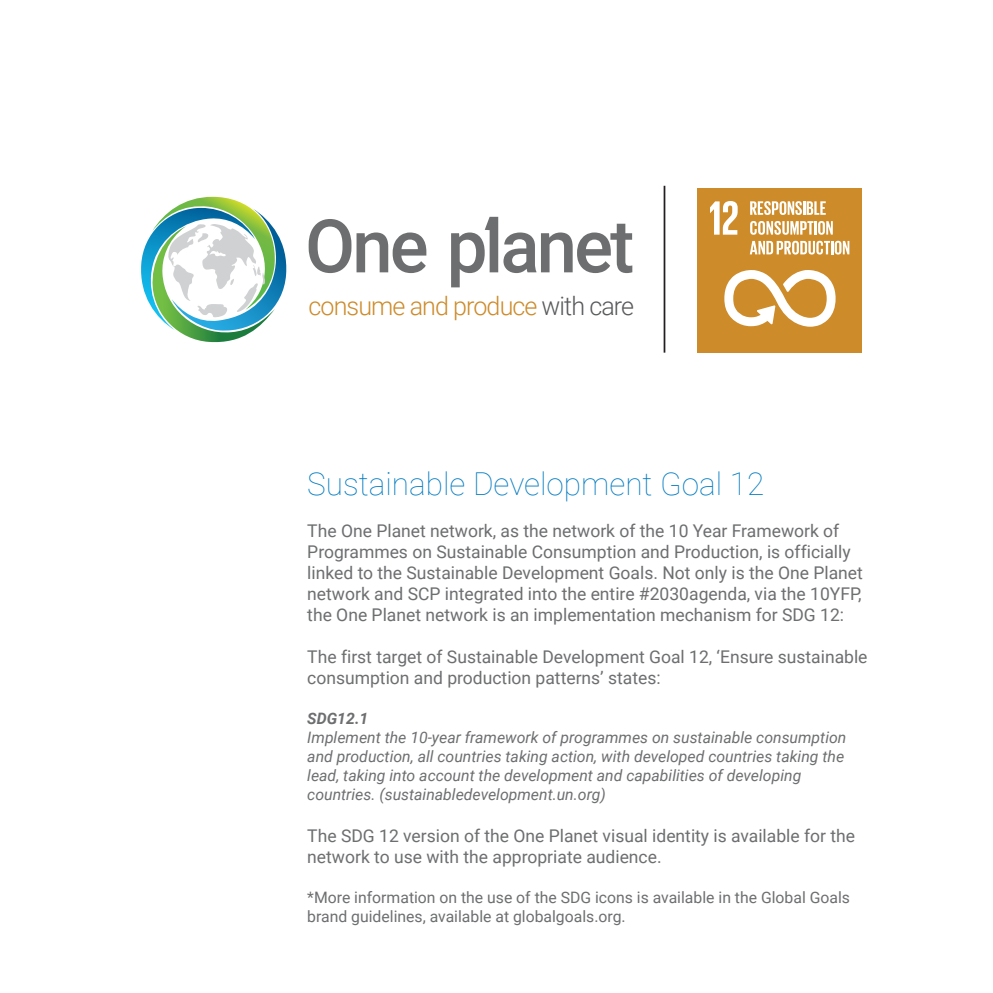
<style>
.page{position:relative;width:993px;height:993px;background:#fff}
.page>*{position:absolute;margin:0;border:0;box-sizing:border-box;transform-origin:0 0}
.t1{font:100 31.5px "Roboto";color:#007bc1}
.t2{font:300 25.55px "Roboto";letter-spacing:-.035em;color:#cd8b2a}
.t3{font:17.5px/21px "Roboto";color:#6d6e70}
.t4{font:italic 15.75px/18.9px "Roboto";color:#6d6e70}
.t5{font:15.75px/18.9px "Roboto";color:#6d6e70}
.t6{font:italic 700 15.75px "Roboto";color:#6d6e70}
.s1{color:#58595b}
</style>
<div class="page">
<hr style="left:663px;top:186px;width:2px;height:166px;background:#231f20">
<svg style="left:308px;top:219px;width:118px;height:54px"></svg>
<svg style="left:451px;top:217px;width:181px;height:70px"></svg>
<svg style="left:141px;top:197px;width:146px;height:146px"></svg>
<div style="left:697px;top:187px;width:165px;height:165px;background:#cd8b2a"></div>
<svg style="left:710px;top:201px;width:27px;height:33px"></svg>
<svg style="left:724px;top:270px;width:111px;height:56px"></svg>
<svg style="left:750px;top:201px;width:75px;height:14px"></svg>
<svg style="left:750px;top:221px;width:82px;height:14px"></svg>
<svg style="left:749px;top:241px;width:100px;height:13px"></svg>
<h2 class="t2" style="left:308px;top:288px;width:327px">consume and produce <span class="s1">with care</span></h2>
<h1 class="t1" style="left:307px;top:461px;width:458px">Sustainable Development Goal 12</h1>
<p class="t3" style="left:307px;top:519px;width:557px">The One Planet network, as the network of the 10 Year Framework of Programmes on Sustainable Consumption and Production, is officially linked to the Sustainable Development Goals. Not only is the One Planet network and SCP integrated into the entire #2030agenda, via the 10YFP, the One Planet network is an implementation mechanism for SDG 12:</p>
<p class="t3" style="left:307px;top:645px;width:561px">The first target of Sustainable Development Goal 12, ‘Ensure sustainable consumption and production patterns’ states:</p>
<p class="t6" style="left:307px;top:707px;width:63px">SDG12.1</p>
<p class="t4" style="left:307px;top:727px;width:540px">Implement the 10-year framework of programmes on sustainable consumption and production, all countries taking action, with developed countries taking the lead, taking into account the development and capabilities of developing countries. (sustainabledevelopment.un.org)</p>
<p class="t3" style="left:307px;top:824px;width:549px">The SDG 12 version of the One Planet visual identity is available for the network to use with the appropriate audience.</p>
<p class="t5" style="left:307px;top:886px;width:544px">*More information on the use of the SDG icons is available in the Global Goals brand guidelines, available at globalgoals.org.</p>
</div>
